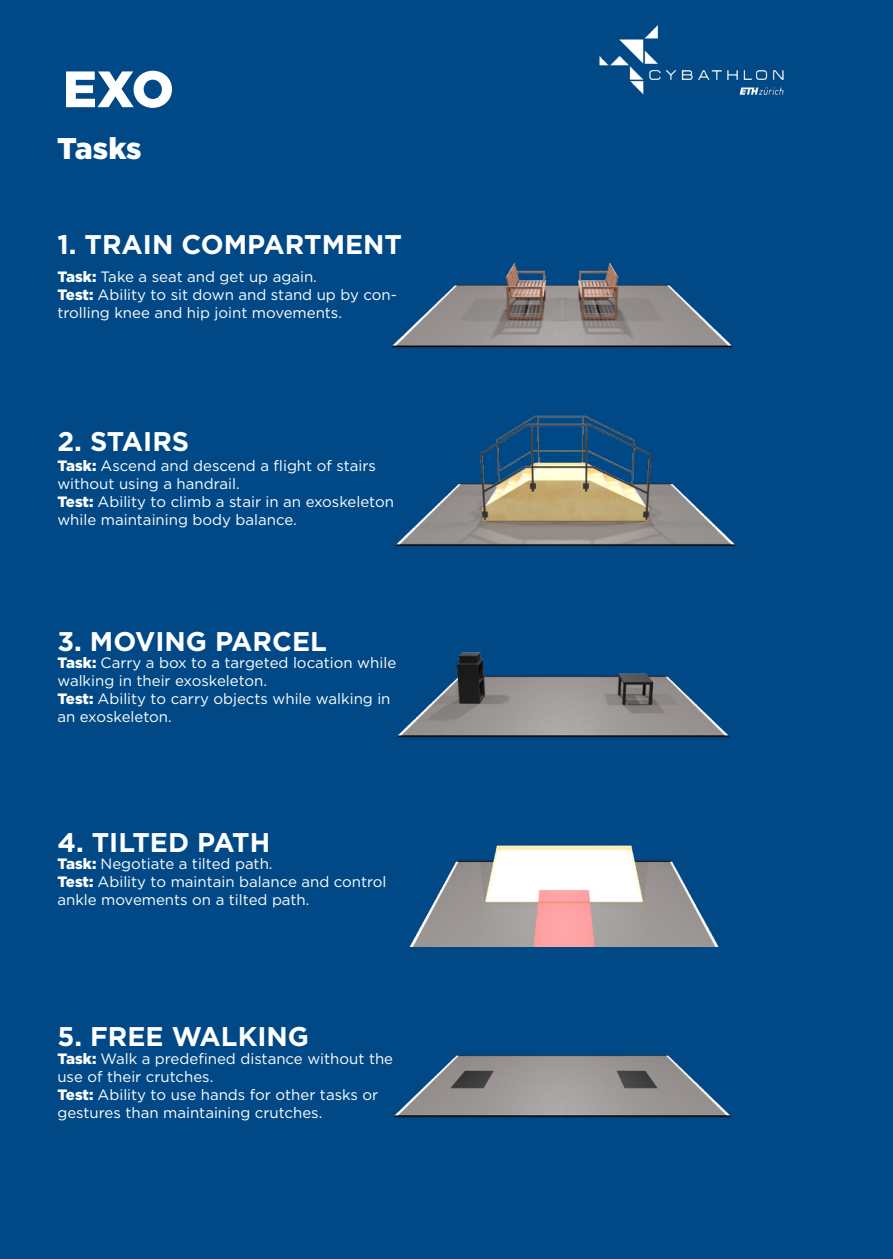
<style>
.page{position:relative;width:893px;height:1259px;background:#fff}
.page>*{position:absolute;margin:0;border:0;box-sizing:border-box;transform-origin:0 0}
.t1{font:900 51px "Gotham";color:#fff}
.t2{font:900 30px "Gotham";letter-spacing:-.005em;color:#fff}
.t3{font:700 27px "Gotham";color:#fff}
.t4{font:15px/18px "Gotham";color:#fff}
.s1{font-weight:900}
</style>
<div class="page">
<div style="left:0;top:0;width:892px;height:1259px;background:#004986"></div>
<img style="left:599px;top:25px;width:185px;height:70px">
<img style="left:390px;top:263px;width:344px;height:85px">
<img style="left:394px;top:415px;width:343px;height:132px">
<img style="left:396px;top:652px;width:334px;height:86px">
<img style="left:424px;top:845px;width:281px;height:76px">
<img style="left:393px;top:921px;width:339px;height:197px">
<p class="t1" style="left:63px;top:54px;width:113px">EXO</p>
<p class="t2" style="left:57px;top:128px;width:86px">Tasks</p>
<p class="t3" style="left:57px;top:226px;width:346px">1. TRAIN COMPARTMENT</p>
<p class="t4" style="left:57px;top:268px;width:261px"><span class="s1">Task:</span> Take a seat and get up again.</p>
<p class="t4" style="left:57px;top:286px;width:341px"><span class="s1">Test:</span> Ability to sit down and stand up by con&shy;trolling knee and hip joint movements.</p>
<p class="t3" style="left:57px;top:423px;width:133px">2. STAIRS</p>
<p class="t4" style="left:57px;top:456px;width:320px"><span class="s1">Task:</span> Ascend and descend a flight of stairs without using a handrail.</p>
<p class="t4" style="left:57px;top:492px;width:338px"><span class="s1">Test:</span> Ability to climb a stair in an exoskeleton while maintaining body balance.</p>
<p class="t3" style="left:57px;top:623px;width:271px">3. MOVING PARCEL</p>
<p class="t4" style="left:57px;top:653px;width:340px"><span class="s1">Task:</span> Carry a box to a targeted location while walking in their exoskeleton.</p>
<p class="t4" style="left:57px;top:689px;width:335px"><span class="s1">Test:</span> Ability to carry objects while walking in an exoskeleton.</p>
<p class="t3" style="left:57px;top:824px;width:214px">4. TILTED PATH</p>
<p class="t4" style="left:57px;top:854px;width:217px"><span class="s1">Task:</span> Negotiate a tilted path.</p>
<p class="t4" style="left:57px;top:872px;width:331px"><span class="s1">Test:</span> Ability to maintain balance and control ankle movements on a tilted path.</p>
<p class="t3" style="left:57px;top:1018px;width:253px">5. FREE WALKING</p>
<p class="t4" style="left:57px;top:1049px;width:337px"><span class="s1">Task:</span> Walk a predefined distance without the use of their crutches.</p>
<p class="t4" style="left:57px;top:1085px;width:322px"><span class="s1">Test:</span> Ability to use hands for other tasks or gestures than maintaining crutches.</p>
</div>
